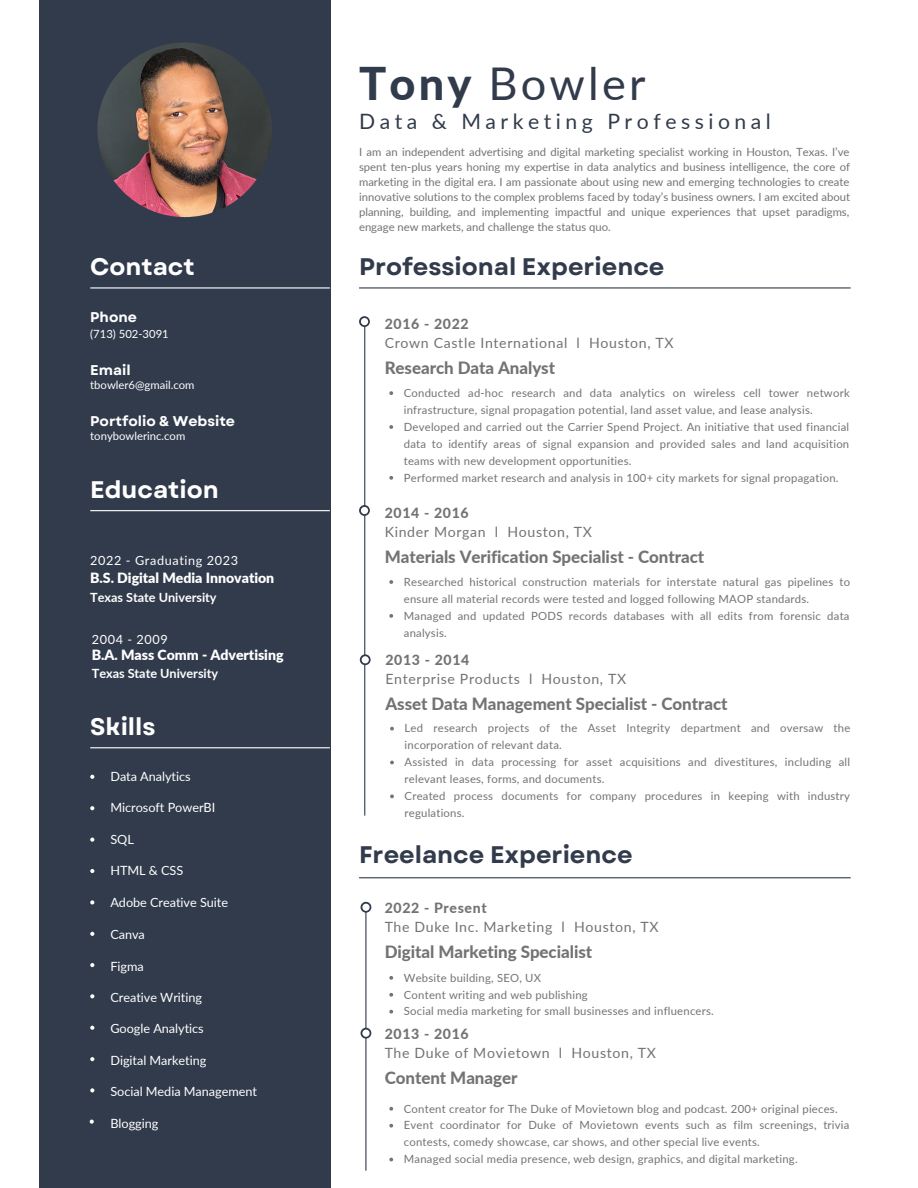
<style>
.page{position:relative;width:918px;height:1188px;background:#fff}
.page>*{position:absolute;margin:0;border:0;box-sizing:border-box;transform-origin:0 0}
.t1{font:45.15px "Lato";letter-spacing:.07em;color:#323b4c}
.t2{font:700 24px "Garet";color:#323b4c}
.t3{font:700 24px "Garet";color:#fff}
.t4{font:21.15px "Lato";letter-spacing:.215em;color:#323b4c}
.t5{font:800 16.95px "Lato";letter-spacing:-.005em;color:#737373}
.t6{font:14.1px "Lato";letter-spacing:.045em;color:#737373}
.t7{font:900 14.1px "Lato";letter-spacing:-.005em;color:#fff}
.t8{font:800 14.1px "Lato";letter-spacing:.045em;color:#737373}
.t9{font:700 14.1px "Garet";color:#fff}
.t10{font:12.75px "Lato";letter-spacing:-.005em;color:#fff}
.t11{font:700 12.75px "Lato";letter-spacing:-.005em;color:#fff}
.t12{font:12.75px "Lato";letter-spacing:.045em;color:#fff}
.t13{font:11.25px/17px "Lato";letter-spacing:.02em;color:#737373}
.t14{font:11.25px "Lato";color:#fff}
.s1{font-weight:800}
</style>
<div class="page">
<div style="left:39px;top:0;width:291px;height:1188px;background:#323b4c"></div>
<hr style="left:90px;top:287px;width:240px;height:2px;background:#fff">
<hr style="left:90px;top:510px;width:240px;height:1px;background:#fff">
<hr style="left:359px;top:287px;width:492px;height:2px;background:#323b4c">
<hr style="left:364px;top:322px;width:1px;height:494px;background:#323b4c">
<svg style="left:389px;top:391px;width:4px;height:4px"></svg>
<svg style="left:389px;top:425px;width:4px;height:4px"></svg>
<svg style="left:389px;top:476px;width:4px;height:4px"></svg>
<svg style="left:389px;top:580px;width:4px;height:4px"></svg>
<svg style="left:389px;top:614px;width:4px;height:4px"></svg>
<svg style="left:390px;top:727px;width:4px;height:4px"></svg>
<svg style="left:390px;top:761px;width:4px;height:3px"></svg>
<svg style="left:390px;top:794px;width:4px;height:4px"></svg>
<svg style="left:359px;top:316px;width:11px;height:11px"></svg>
<div style="left:361px;top:318px;width:7px;height:7px;background:#fff;border-radius:50%"></div>
<svg style="left:359px;top:505px;width:11px;height:11px"></svg>
<div style="left:361px;top:507px;width:7px;height:7px;background:#fff;border-radius:50%"></div>
<svg style="left:360px;top:654px;width:11px;height:11px"></svg>
<div style="left:362px;top:656px;width:7px;height:7px;background:#fff;border-radius:50%"></div>
<img style="left:97px;top:42px;width:175px;height:175px;border-radius:50%">
<svg style="left:90px;top:775px;width:4px;height:4px"></svg>
<svg style="left:90px;top:806px;width:4px;height:4px"></svg>
<svg style="left:90px;top:838px;width:4px;height:4px"></svg>
<svg style="left:90px;top:869px;width:4px;height:4px"></svg>
<svg style="left:90px;top:900px;width:4px;height:5px"></svg>
<svg style="left:90px;top:932px;width:4px;height:4px"></svg>
<hr style="left:90px;top:747px;width:240px;height:1px;background:#fff">
<svg style="left:90px;top:963px;width:4px;height:4px"></svg>
<hr style="left:359px;top:877px;width:492px;height:1px;background:#323b4c">
<hr style="left:365px;top:907px;width:1px;height:264px;background:#323b4c">
<svg style="left:361px;top:902px;width:10px;height:11px"></svg>
<div style="left:362px;top:904px;width:8px;height:7px;background:#fff;border-radius:50%"></div>
<svg style="left:389px;top:1107px;width:4px;height:4px"></svg>
<svg style="left:389px;top:1124px;width:4px;height:4px"></svg>
<svg style="left:389px;top:1158px;width:4px;height:3px"></svg>
<svg style="left:90px;top:994px;width:4px;height:4px"></svg>
<svg style="left:90px;top:1026px;width:4px;height:4px"></svg>
<svg style="left:90px;top:1057px;width:4px;height:4px"></svg>
<svg style="left:90px;top:1088px;width:4px;height:4px"></svg>
<svg style="left:361px;top:1028px;width:10px;height:11px"></svg>
<div style="left:362px;top:1030px;width:8px;height:7px;background:#fff;border-radius:50%"></div>
<svg style="left:389px;top:976px;width:4px;height:4px"></svg>
<svg style="left:389px;top:993px;width:4px;height:4px"></svg>
<svg style="left:389px;top:1010px;width:4px;height:4px"></svg>
<svg style="left:90px;top:1120px;width:4px;height:4px"></svg>
<h2 class="t3" style="left:90px;top:250px;width:106px">Contact</h2>
<p class="t9" style="left:90px;top:307px;width:48px">Phone</p>
<p class="t14" style="left:90px;top:327px;width:80px">(713) 502-3091</p>
<p class="t9" style="left:90px;top:360px;width:42px">Email</p>
<p class="t14" style="left:90px;top:378px;width:106px">tbowler6@gmail.com</p>
<p class="t9" style="left:90px;top:410px;width:146px">Portfolio &amp; Website</p>
<p class="t14" style="left:90px;top:429px;width:97px">tonybowlerinc.com</p>
<h2 class="t3" style="left:90px;top:472px;width:130px">Education</h2>
<p class="t12" style="left:90px;top:552px;width:149px">2022 - Graduating 2023</p>
<p class="t7" style="left:90px;top:569px;width:186px">B.S. Digital Media Innovation</p>
<p class="t11" style="left:90px;top:590px;width:128px">Texas State University</p>
<p class="t12" style="left:92px;top:631px;width:78px">2004 - 2009</p>
<p class="t7" style="left:92px;top:646px;width:193px">B.A. Mass Comm - Advertising</p>
<p class="t11" style="left:92px;top:665px;width:128px">Texas State University</p>
<h2 class="t3" style="left:90px;top:709px;width:67px">Skills</h2>
<p class="t10" style="left:110px;top:769px;width:82px">Data Analytics</p>
<p class="t10" style="left:110px;top:800px;width:106px">Microsoft PowerBI</p>
<p class="t10" style="left:110px;top:831px;width:25px">SQL</p>
<p class="t10" style="left:110px;top:863px;width:74px">HTML &amp; CSS</p>
<p class="t10" style="left:110px;top:894px;width:119px">Adobe Creative Suite</p>
<p class="t10" style="left:110px;top:927px;width:36px">Canva</p>
<p class="t10" style="left:110px;top:958px;width:35px">Figma</p>
<p class="t10" style="left:110px;top:989px;width:93px">Creative Writing</p>
<p class="t10" style="left:110px;top:1021px;width:95px">Google Analytics</p>
<p class="t10" style="left:110px;top:1052px;width:98px">Digital Marketing</p>
<p class="t10" style="left:110px;top:1084px;width:148px">Social Media Management</p>
<p class="t10" style="left:110px;top:1115px;width:50px">Blogging</p>
<h1 class="t1" style="left:359px;top:55px;width:288px"><span class="s1">Tony</span> Bowler</h1>
<h3 class="t4" style="left:359px;top:108px;width:413px">Data &amp; Marketing Professional</h3>
<p class="t13" style="left:359px;top:144px;width:493px;line-height:15px;text-align:justify">I am an independent advertising and digital marketing specialist working in Houston, Texas. I’ve spent ten-plus years honing my expertise in data analytics and business intelligence, the core of marketing in the digital era. I am passionate about using new and emerging technologies to create innovative solutions to the complex problems faced by today’s business owners. I am excited about planning, building, and implementing impactful and unique experiences that upset paradigms, engage new markets, and challenge the status quo.</p>
<h2 class="t2" style="left:359px;top:250px;width:307px">Professional Experience</h2>
<p class="t8" style="left:385px;top:315px;width:86px">2016 - 2022</p>
<p class="t6" style="left:385px;top:334px;width:290px">Crown Castle International l Houston, TX</p>
<h3 class="t5" style="left:385px;top:358px;width:172px">Research Data Analyst</h3>
<p class="t13" style="left:404px;top:384px;width:447px">Conducted ad-hoc research and data analytics on wireless cell tower network infrastructure, signal propagation potential, land asset value, and lease analysis.<br>Developed and carried out the Carrier Spend Project. An initiative that used financial data to identify areas of signal expansion and provided sales and land acquisition teams with new development opportunities.<br>Performed market research and analysis in 100+ city markets for signal propagation.</p>
<p class="t8" style="left:385px;top:504px;width:86px">2014 - 2016</p>
<p class="t6" style="left:385px;top:523px;width:209px">Kinder Morgan l Houston, TX</p>
<h3 class="t5" style="left:385px;top:546px;width:321px">Materials Verification Specialist - Contract</h3>
<p class="t13" style="left:404px;top:573px;width:448px">Researched historical construction materials for interstate natural gas pipelines to ensure all material records were tested and logged following MAOP standards.<br>Managed and updated PODS records databases with all edits from forensic data analysis.</p>
<p class="t8" style="left:385px;top:651px;width:86px">2013 - 2014</p>
<p class="t6" style="left:385px;top:670px;width:242px">Enterprise Products l Houston, TX</p>
<h3 class="t5" style="left:385px;top:693px;width:344px">Asset Data Management Specialist - Contract</h3>
<p class="t13" style="left:405px;top:720px;width:447px">Led research projects of the Asset Integrity department and oversaw the incorporation of relevant data.<br>Assisted in data processing for asset acquisitions and divestitures, including all relevant leases, forms, and documents.<br>Created process documents for company procedures in keeping with industry regulations.</p>
<h2 class="t2" style="left:359px;top:838px;width:275px">Freelance Experience</h2>
<p class="t8" style="left:385px;top:899px;width:104px">2022 - Present</p>
<p class="t6" style="left:385px;top:918px;width:275px">The Duke Inc. Marketing l Houston, TX</p>
<p class="t13" style="left:404px;top:969px;width:312px">Website building, SEO, UX<br>Content writing and web publishing<br>Social media marketing for small businesses and influencers.</p>
<h3 class="t5" style="left:385px;top:942px;width:209px">Digital Marketing Specialist</h3>
<p class="t8" style="left:385px;top:1025px;width:86px">2013 - 2016</p>
<p class="t6" style="left:385px;top:1044px;width:273px">The Duke of Movietown l Houston, TX</p>
<h3 class="t5" style="left:385px;top:1067px;width:134px">Content Manager</h3>
<p class="t13" style="left:404px;top:1100px;width:447px">Content creator for The Duke of Movietown blog and podcast. 200+ original pieces.<br>Event coordinator for Duke of Movietown events such as film screenings, trivia contests, comedy showcase, car shows, and other special live events.<br>Managed social media presence, web design, graphics, and digital marketing.</p>
</div>
